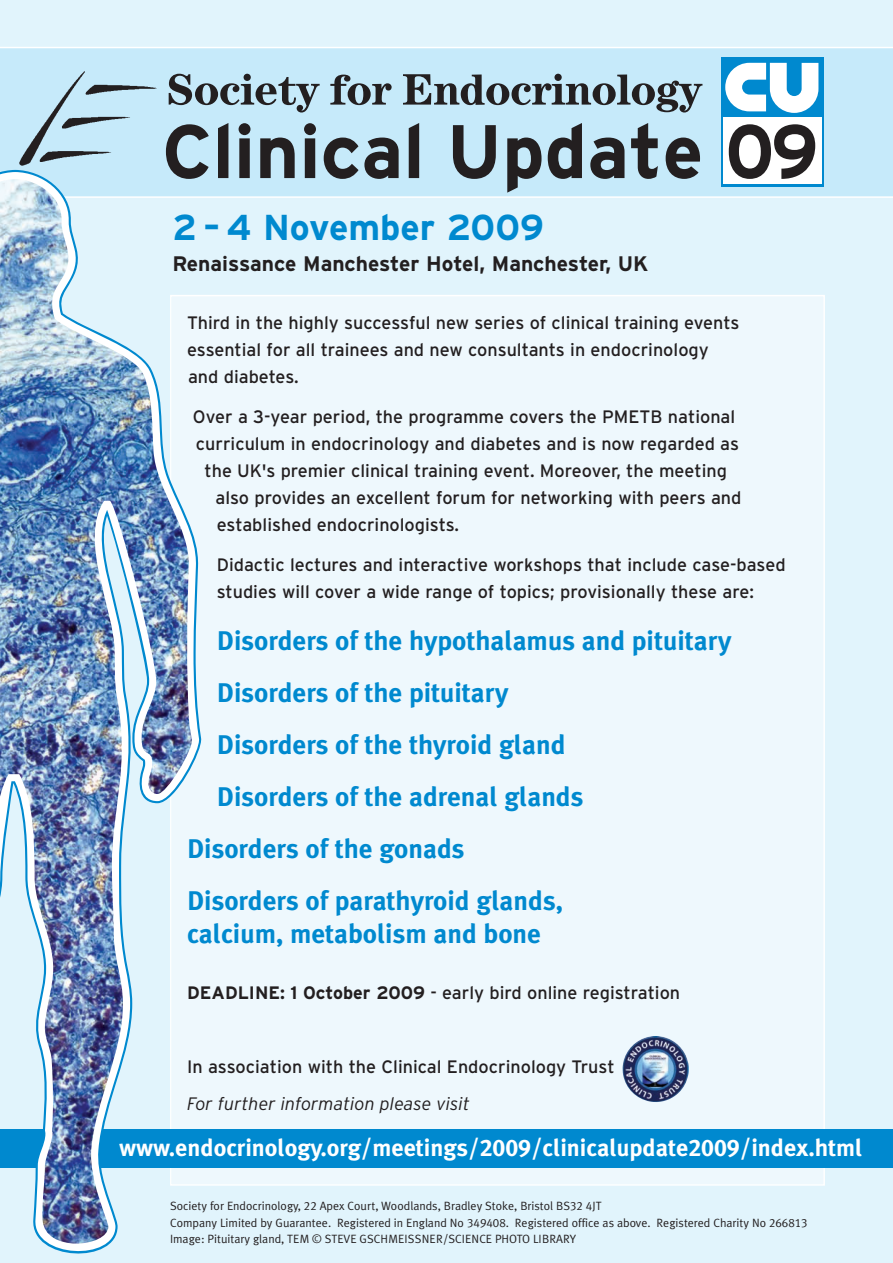
<style>
.page{position:relative;width:893px;height:1263px;background:#e1f4fc}
.page>*{position:absolute;margin:0;border:0;box-sizing:border-box;transform-origin:0 0}
.t1{font:36px "Interstate Bold+ENKCZZ";color:#0089cf}
.t2{font:27px "Meta Plus Bold Roman+JZECUX";color:#0089cf}
.t3{font:24px "Meta Plus Bold Roman+JZECUX";color:#fff}
.t4{font:21px "Interstate Bold+ENKCZZ";color:#231f20}
.t5{font:18px/27px "Interstate Regular+GTATJG";color:#231f20}
.t6{font:18px "Interstate Light Italic+NEURUQ";color:#231f20}
.t7{font:12px/16.5px "Meta Plus Normal Roman+LTJVYK";color:#231f20}
.s1{font-family:"Interstate Bold+ENKCZZ"}
.s2{font-family:"Meta Plus Bold Caps+OMWWPW"}
.s3{font-family:"Meta Plus Normal Caps+WEDXZO"}
</style>
<div class="page">
<div style="left:172px;top:296px;width:651px;height:888px;background:#eef8fd"></div>
<div style="left:0;top:47px;width:893px;height:151px;background:#c6eafa"></div>
<div style="left:0;top:1129px;width:893px;height:38px;background:#0089cf"></div>
<div style="left:721px;top:57px;width:103px;height:130px;background:#0089cf"></div>
<svg style="left:725px;top:63px;width:93px;height:50px"></svg>
<svg style="left:169px;top:74px;width:151px;height:39px;background:#96aeba"></svg>
<svg style="left:330px;top:75px;width:62px;height:30px;background:#869aa4"></svg>
<svg style="left:403px;top:74px;width:299px;height:39px;background:#93aab5"></svg>
<div style="left:723px;top:117px;width:98px;height:67px;background:#fff"></div>
<svg style="left:166px;top:124px;width:43px;height:55px;background:#81949d"></svg>
<svg style="left:218px;top:123px;width:10px;height:55px"></svg>
<svg style="left:239px;top:123px;width:11px;height:55px"></svg>
<svg style="left:260px;top:138px;width:35px;height:40px"></svg>
<svg style="left:304px;top:123px;width:12px;height:55px"></svg>
<svg style="left:324px;top:138px;width:75px;height:41px;background:#68767d"></svg>
<svg style="left:409px;top:123px;width:10px;height:55px"></svg>
<svg style="left:453px;top:125px;width:43px;height:54px;background:#6f7e86"></svg>
<svg style="left:507px;top:138px;width:34px;height:55px;background:#636f75"></svg>
<svg style="left:548px;top:123px;width:34px;height:56px;background:#636f76"></svg>
<svg style="left:590px;top:138px;width:34px;height:41px"></svg>
<svg style="left:631px;top:123px;width:27px;height:56px;background:#718189"></svg>
<svg style="left:666px;top:138px;width:34px;height:41px"></svg>
<svg style="left:729px;top:124px;width:86px;height:55px"></svg>
<img style="left:20px;top:71px;width:136px;height:94px">
<svg style="left:0;top:170px;width:203px;height:1084px"></svg>
<img style="left:0;top:179px;width:193px;height:1065px">
<img style="left:623px;top:1036px;width:50px;height:31px">
<h1 class="t1" style="left:172px;top:206px;width:373px">2 – 4 November 2009</h1>
<p class="t4" style="left:172px;top:251px;width:477px">Renaissance Manchester Hotel, Manchester, UK</p>
<p class="t5" style="left:187px;top:309px;width:554px">Third in the highly successful new series of clinical training events essential for all trainees and new consultants in endocrinology and diabetes.</p>
<p class="t5" style="left:193px;top:403px;width:544px">Over a 3-year period, the programme covers the PMETB national</p>
<p class="t5" style="left:196px;top:430px;width:545px">curriculum in endocrinology and diabetes and is now regarded as</p>
<p class="t5" style="left:204px;top:457px;width:524px">the UK's premier clinical training event. Moreover, the meeting</p>
<p class="t5" style="left:215px;top:484px;width:527px">also provides an excellent forum for networking with peers and</p>
<p class="t5" style="left:217px;top:511px;width:244px">established endocrinologists.</p>
<p class="t5" style="left:217px;top:551px;width:570px">Didactic lectures and interactive workshops that include case-based studies will cover a wide range of topics; provisionally these are:</p>
<h2 class="t2" style="left:217px;top:625px;width:516px">Disorders of the hypothalamus and pituitary</h2>
<h2 class="t2" style="left:217px;top:677px;width:293px">Disorders of the pituitary</h2>
<h2 class="t2" style="left:217px;top:729px;width:350px">Disorders of the thyroid gland</h2>
<h2 class="t2" style="left:217px;top:781px;width:368px">Disorders of the adrenal glands</h2>
<h2 class="t2" style="left:187px;top:833px;width:279px">Disorders of the gonads</h2>
<h2 class="t2" style="left:187px;top:885px;width:377px">Disorders of parathyroid glands,</h2>
<h2 class="t2" style="left:187px;top:918px;width:355px">calcium, metabolism and bone</h2>
<p class="t5" style="left:187px;top:979px;width:495px"><span class="s1">DEADLINE: 1 October 2009</span> - early bird online registration</p>
<p class="t5" style="left:187px;top:1053px;width:429px">In association with the Clinical Endocrinology Trust</p>
<p class="t6" style="left:187px;top:1093px;width:284px">For further information please visit</p>
<h3 class="t3" style="left:119px;top:1133px;width:745px">www.endocrinology.org/meetings/<span class="s2">2009</span>/clinicalupdate<span class="s2">2009</span>/index.html</h3>
<p class="t7" style="left:170px;top:1198px;width:639px">Society for Endocrinology, <span class="s3">22</span> Apex Court, Woodlands, Bradley Stoke, Bristol BS<span class="s3">32 4</span>JT<br>Company Limited by Guarantee. Registered in England No <span class="s3">349408</span>. Registered office as above. Registered Charity No <span class="s3">266813<br></span>Image: Pituitary gland, TEM © STEVE GSCHMEISSNER/SCIENCE PHOTO LIBRARY</p>
</div>
